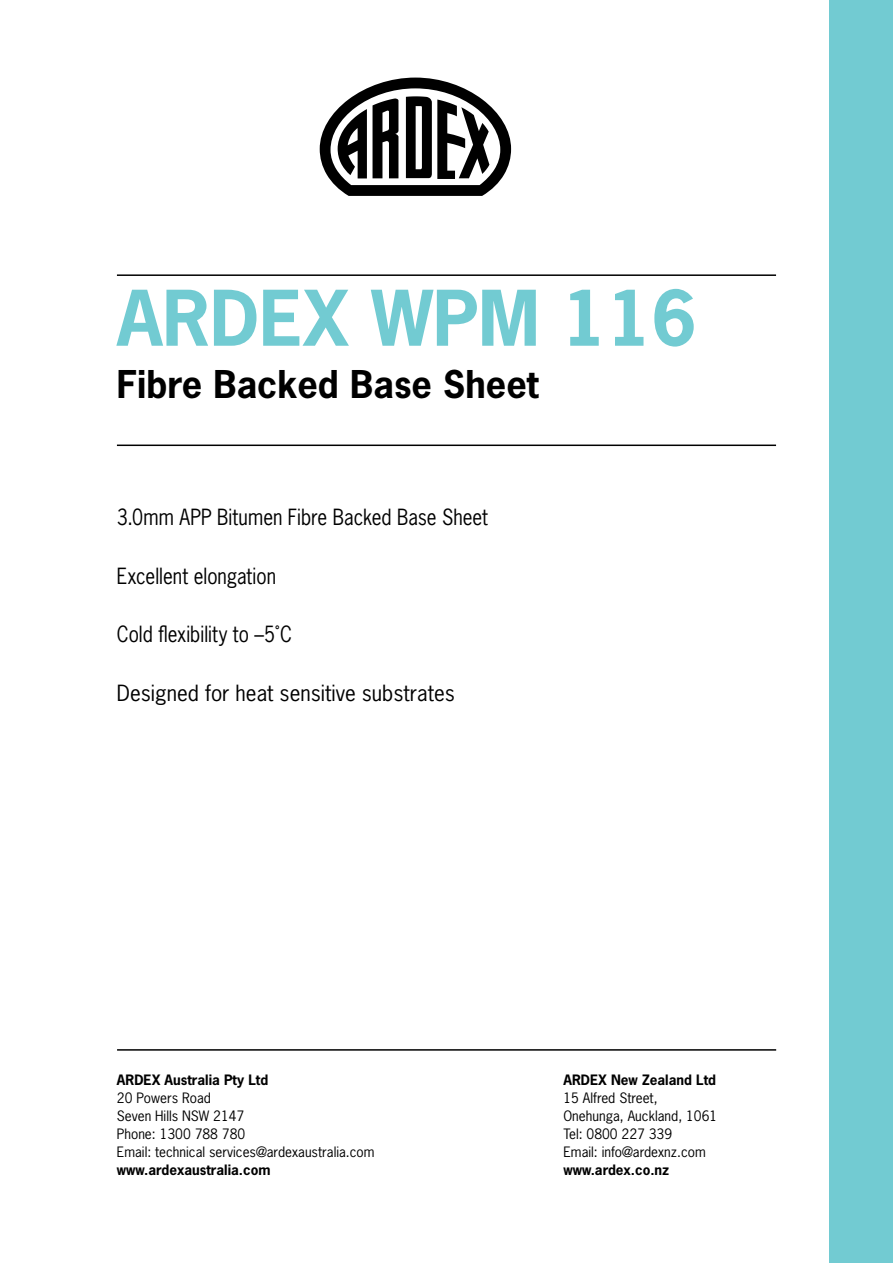
<style>
.page{position:relative;width:893px;height:1263px;background:#fff}
.page>*{position:absolute;margin:0;border:0;box-sizing:border-box;transform-origin:0 0}
.t1{font:700 72px "News Gothic Std";color:#72cbd2}
.t2{font:700 36px "News Gothic Std";color:#000}
.t3{font:21px "News Gothic Std";color:#000;scale:.91 1}
.t4{font:21px "News Gothic Std";color:#000}
.t5{font:13.5px/18px "News Gothic Std";color:#000}
.t6{font:700 13.5px "News Gothic Std";color:#000}
</style>
<div class="page">
<div style="left:829px;top:0;width:64px;height:1263px;background:#72cbd2"></div>
<svg style="left:320px;top:78px;width:191px;height:118px"></svg>
<hr style="left:117px;top:274px;width:659px;height:2px;background:#000">
<hr style="left:117px;top:444px;width:659px;height:2px;background:#000">
<hr style="left:117px;top:1049px;width:659px;height:2px;background:#000">
<h1 class="t1" style="left:117px;top:271px;width:581px">ARDEX WPM 116</h1>
<h2 class="t2" style="left:117px;top:361px;width:423px">Fibre Backed Base Sheet</h2>
<h3 class="t3" style="left:117px;top:504px;width:409px">3.0mm APP Bitumen Fibre Backed Base Sheet</h3>
<h3 class="t3" style="left:117px;top:562px;width:176px">Excellent elongation</h3>
<h3 class="t3" style="left:117px;top:621px;width:194px">Cold flexibility to –5˚C</h3>
<h3 class="t4" style="left:117px;top:679px;width:339px">Designed for heat sensitive substrates</h3>
<p class="t6" style="left:117px;top:1071px;width:153px">ARDEX Australia Pty Ltd</p>
<p class="t5" style="left:117px;top:1089px;width:259px">20 Powers Road<br>Seven Hills NSW 2147<br>Phone: 1300 788 780<br>Email: technical services@ardexaustralia.com</p>
<p class="t6" style="left:117px;top:1161px;width:155px">www.ardexaustralia.com</p>
<p class="t6" style="left:563px;top:1071px;width:154px">ARDEX New Zealand Ltd</p>
<p class="t5" style="left:563px;top:1089px;width:155px">15 Alfred Street,<br>Onehunga, Auckland, 1061<br>Tel: 0800 227 339<br>Email: info@ardexnz.com</p>
<p class="t6" style="left:563px;top:1161px;width:107px">www.ardex.co.nz</p>
</div>
